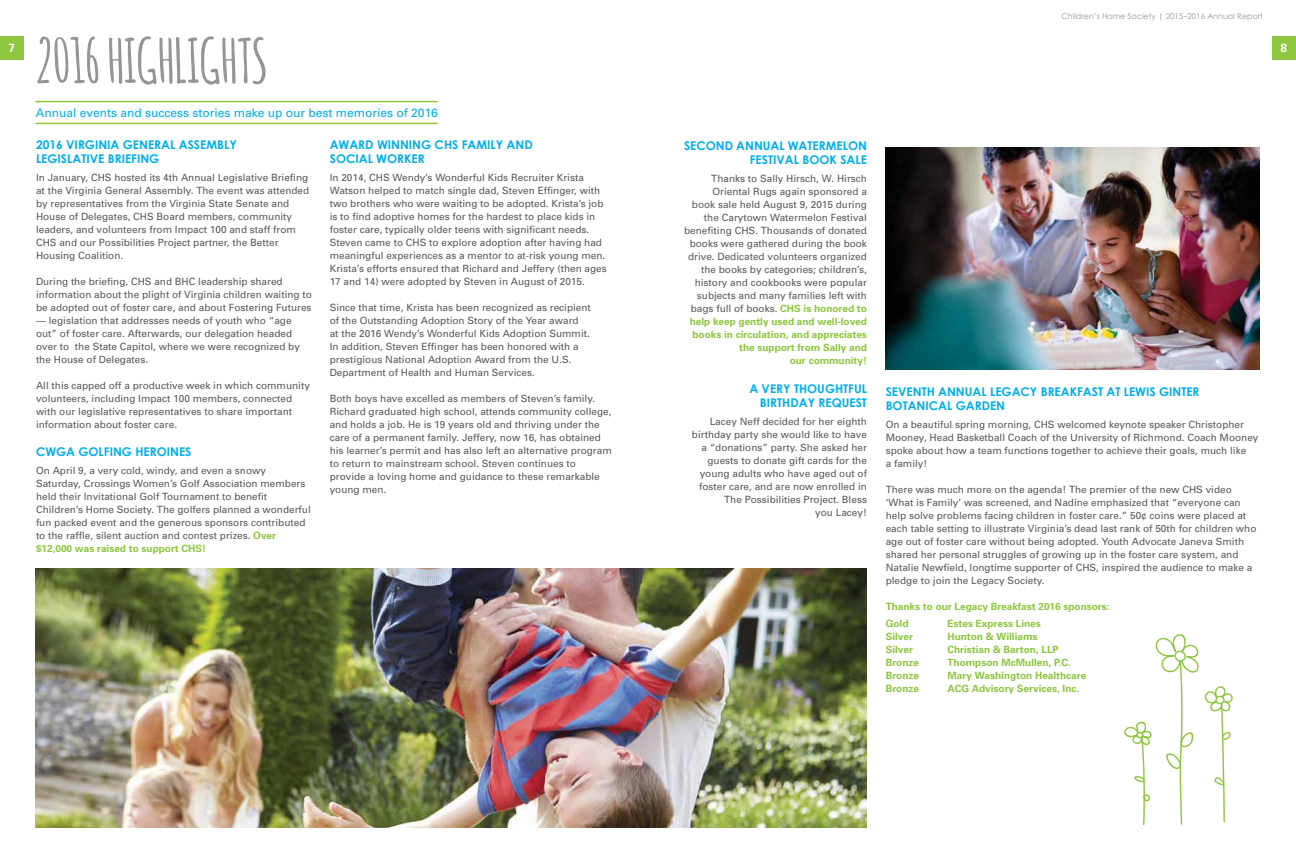
<style>
.page{position:relative;width:1296px;height:864px;background:#fff}
.page>*{position:absolute;margin:0;border:0;box-sizing:border-box;transform-origin:0 0}
.t1{font:700 60px "Amatic";color:#939598}
.t2{font:700 12px/14.4px "Century Gothic";color:#00aeef}
.t3{font:12px "Univers";color:#00aeef}
.t4{font:700 12px "Univers";color:#fff}
.t5{font:10px/13px "Univers";color:#58595b}
.t6{font:700 10px/13px "Univers";color:#8dc63f}
.t7{font:8px "Century Gothic";color:#939598}
.s1{font-weight:700;color:#8dc63f}
</style>
<div class="page">
<div style="left:1272px;top:36px;width:24px;height:24px;background:#8dc63f"></div>
<div style="left:0;top:36px;width:24px;height:24px;background:#8dc63f"></div>
<hr style="left:36px;top:101px;width:401px;height:1px;background:#8dc63f">
<hr style="left:36px;top:123px;width:401px;height:1px;background:#8dc63f">
<img style="left:36px;top:569px;width:830px;height:259px">
<img style="left:886px;top:148px;width:374px;height:222px">
<svg style="left:1124px;top:634px;width:109px;height:191px"></svg>
<p class="t7" style="left:1061px;top:11px;width:203px">Children’s Home Society | 2015–2016 Annual Report</p>
<h1 class="t1" style="left:36px;top:18px;width:232px">2016 HIGHLIGHTS</h1>
<p class="t3" style="left:36px;top:105px;width:404px">Annual events and success stories make up our best memories of 2016</p>
<p class="t2" style="left:36px;top:137px;width:202px">2016 VIRGINIA GENERAL ASSEMBLY<br>LEGISLATIVE BRIEFING</p>
<p class="t5" style="left:36px;top:171px;width:275px">In January, CHS hosted its 4th Annual Legislative Briefing at the Virginia General Assembly. The event was attended by representatives from the Virginia State Senate and House of Delegates, CHS Board members, community leaders, and volunteers from Impact 100 and staff from CHS and our Possibilities Project partner, the Better Housing Coalition.</p>
<p class="t5" style="left:36px;top:275px;width:277px">During the briefing, CHS and BHC leadership shared information about the plight of Virginia children waiting to be adopted out of foster care, and about Fostering Futures</p>
<p class="t5" style="left:36px;top:314px;width:265px">— legislation that addresses needs of youth who “age out” of foster care. Afterwards, our delegation headed over to the State Capitol, where we were recognized by the House of Delegates.</p>
<p class="t5" style="left:36px;top:379px;width:275px">All this capped off a productive week in which community volunteers, including Impact 100 members, connected with our legislative representatives to share important information about foster care.</p>
<p class="t2" style="left:36px;top:444px;width:157px">CWGA GOLFING HEROINES</p>
<p class="t5" style="left:36px;top:463px;width:276px">On April 9, a very cold, windy, and even a snowy Saturday, Crossings Women’s Golf Association members held their Invitational Golf Tournament to benefit Children’s Home Society. The golfers planned a wonderful fun packed event and the generous sponsors contributed to the raffle, silent auction and contest prizes. <span class="s1">Over $12,000 was raised to support CHS!</span></p>
<p class="t4" style="left:9px;top:40px;width:8px">7</p>
<p class="t4" style="left:1281px;top:40px;width:8px">8</p>
<p class="t2" style="left:330px;top:137px;width:205px">AWARD WINNING CHS FAMILY AND<br>SOCIAL WORKER</p>
<p class="t5" style="left:330px;top:171px;width:279px">In 2014, CHS Wendy’s Wonderful Kids Recruiter Krista Watson helped to match single dad, Steven Effinger, with two brothers who were waiting to be adopted. Krista’s job is to find adoptive homes for the hardest to place kids in foster care, typically older teens with significant needs.<br>Steven came to CHS to explore adoption after having had meaningful experiences as a mentor to at-risk young men.<br>Krista’s efforts ensured that Richard and Jeffery (then ages 17 and 14) were adopted by Steven in August of 2015.</p>
<p class="t5" style="left:330px;top:301px;width:263px">Since that time, Krista has been recognized as recipient of the Outstanding Adoption Story of the Year award<br>at the 2016 Wendy’s Wonderful Kids Adoption Summit.<br>In addition, Steven Effinger has been honored with a prestigious National Adoption Award from the U.S.<br>Department of Health and Human Services.</p>
<p class="t5" style="left:330px;top:392px;width:284px">Both boys have excelled as members of Steven’s family.<br>Richard graduated high school, attends community college, and holds a job. He is 19 years old and thriving under the care of a permanent family. Jeffery, now 16, has obtained his learner’s permit and has also left an alternative program to return to mainstream school. Steven continues to provide a loving home and guidance to these remarkable young men.</p>
<p class="t2" style="left:684px;top:138px;width:185px;text-align:right">SECOND ANNUAL WATERMELON<br>FESTIVAL BOOK SALE</p>
<p class="t5" style="left:684px;top:172px;width:184px;text-align:right">Thanks to Sally Hirsch, W. Hirsch Oriental Rugs again sponsored a<br>book sale held August 9, 2015 during the Carytown Watermelon Festival benefiting CHS. Thousands of donated books were gathered during the book drive. Dedicated volunteers organized the books by categories; children’s, history and cookbooks were popular subjects and many families left with bags full of books. <span class="s1">CHS is honored to help keep gently used and well-loved books in circulation, and appreciates the support from Sally and<br>our community!</span></p>
<p class="t2" style="left:749px;top:381px;width:119px;text-align:right">A VERY THOUGHTFUL<br>BIRTHDAY REQUEST</p>
<p class="t5" style="left:692px;top:415px;width:177px;text-align:right">Lacey Neff decided for her eighth birthday party she would like to have a “donations” party. She asked her guests to donate gift cards for the young adults who have aged out of foster care, and are now enrolled in<br>The Possibilities Project. Bless<br>you Lacey!</p>
<p class="t2" style="left:886px;top:384px;width:315px">SEVENTH ANNUAL LEGACY BREAKFAST AT LEWIS GINTER<br>BOTANICAL GARDEN</p>
<p class="t5" style="left:886px;top:418px;width:374px">On a beautiful spring morning, CHS welcomed keynote speaker Christopher Mooney, Head Basketball Coach of the University of Richmond. Coach Mooney spoke about how a team functions together to achieve their goals, much like<br>a family!</p>
<p class="t5" style="left:886px;top:483px;width:372px">There was much more on the agenda! The premier of the new CHS video ‘What is Family’ was screened, and Nadine emphasized that “everyone can help solve problems facing children in foster care.” 50¢ coins were placed at each table setting to illustrate Virginia’s dead last rank of 50th for children who age out of foster care without being adopted. Youth Advocate Janeva Smith shared her personal struggles of growing up in the foster care system, and Natalie Newfield, longtime supporter of CHS, inspired the audience to make a pledge to join the Legacy Society.</p>
<p class="t6" style="left:886px;top:600px;width:225px">Thanks to our Legacy Breakfast 2016 sponsors:</p>
<p class="t6" style="left:886px;top:617px;width:35px">Gold<br>Silver<br>Silver<br>Bronze<br>Bronze<br>Bronze</p>
<p class="t6" style="left:948px;top:617px;width:140px">Estes Express Lines<br>Hunton &amp; Williams<br>Christian &amp; Barton, LLP<br>Thompson McMullen, P.C.<br>Mary Washington Healthcare<br>ACG Advisory Services, Inc.</p>
</div>
